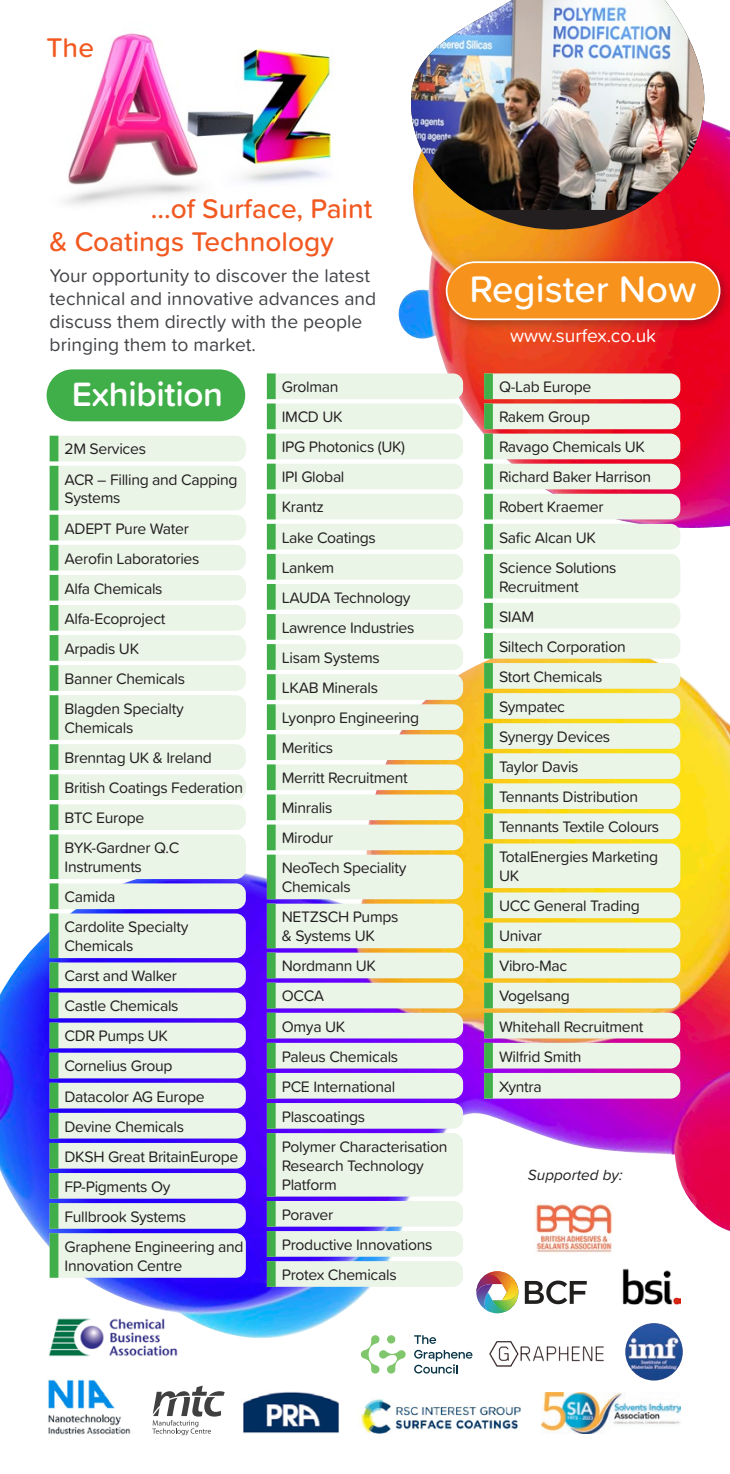
<style>
.page{position:relative;width:730px;height:1474px;background:#fff}
.page>*{position:absolute;margin:0;border:0;box-sizing:border-box;transform-origin:0 0}
.t1{font:500 38.32px "Proxima Soft";color:#fff}
.Industry_Insight_Paper{font:600 35px "Proxima Soft";letter-spacing:-.01em;color:#fff}
.t2{font:500 28px/33.6px "Proxima Soft";color:#f15921}
.t3{font:19.25px/23.1px "Proxima Soft";color:#414346}
.Intro{font:19.25px "Proxima Soft";color:#fff}
.Cutting_Edge_Paper{font:15.75px/18.9px "Proxima Soft";letter-spacing:-.02em;color:#231f20}
.t4{font:italic 15.4px "Proxima Soft";color:#231f20}
</style>
<div class="page">
<img style="left:0;top:91px;width:729px;height:1250px">
<div style="left:47px;top:369px;width:198px;height:52px;background:#40ae49;border-radius:26px"></div>
<svg style="left:409px;top:210px;width:295px;height:19px;background:#a54e25"></svg>
<img style="left:409px;top:0;width:295px;height:210px">
<svg style="left:50px;top:436px;width:196px;height:841px;background:#d9e3e4"></svg>
<div style="left:50px;top:1233px;width:8px;height:44px;background:#40ae49"></div>
<svg style="left:267px;top:373px;width:196px;height:913px;background:#dee6de"></svg>
<div style="left:267px;top:1261px;width:8px;height:25px;background:#40ae49"></div>
<svg style="left:484px;top:373px;width:196px;height:725px;background:#e1e5cb"></svg>
<div style="left:484px;top:1072px;width:8px;height:26px;background:#40ae49"></div>
<img style="left:27px;top:33px;width:382px;height:202px">
<svg style="left:476px;top:1271px;width:42px;height:42px"></svg>
<svg style="left:524px;top:1280px;width:62px;height:24px"></svg>
<img style="left:534px;top:1201px;width:79px;height:53px">
<img style="left:625px;top:1322px;width:57px;height:58px;border-radius:29px">
<img style="left:622px;top:1268px;width:57px;height:36px">
<img style="left:48px;top:1316px;width:131px;height:41px">
<img style="left:487px;top:1337px;width:124px;height:30px">
<img style="left:541px;top:1392px;width:139px;height:41px">
<img style="left:48px;top:1379px;width:83px;height:56px">
<img style="left:359px;top:1399px;width:163px;height:35px">
<svg style="left:152px;top:1385px;width:72px;height:50px"></svg>
<img style="left:243px;top:1391px;width:96px;height:43px">
<svg style="left:361px;top:1335px;width:44px;height:38px"></svg>
<svg style="left:414px;top:1335px;width:22px;height:8px"></svg>
<svg style="left:414px;top:1349px;width:58px;height:24px"></svg>
<div style="left:440px;top:255px;width:289px;height:78px;background:#231f20;opacity:.35"></div>
<div style="left:446px;top:262px;width:273px;height:57px;background:#f7931d;border-radius:29px"></div>
<div style="left:445px;top:261px;width:275px;height:59px;border:2px solid #fff;border-radius:29px"></div>
<p class="t2" style="left:47px;top:30px;width:49px">The</p>
<p class="t2" style="left:50px;top:190px;width:324px;text-indent:101px">...of Surface, Paint &amp; Coatings Technology</p>
<p class="t3" style="left:50px;top:263px;width:328px">Your opportunity to discover the latest technical and innovative advances and discuss them directly with the people bringing them to market.</p>
<p class="Industry_Insight_Paper" style="left:72px;top:367px;width:152px">Exhibition</p>
<p class="Cutting_Edge_Paper" style="left:64px;top:439px;width:83px">2M Services</p>
<p class="Cutting_Edge_Paper" style="left:64px;top:469px;width:174px">ACR – Filling and Capping<br>Systems</p>
<p class="Cutting_Edge_Paper" style="left:64px;top:518px;width:126px">ADEPT Pure Water</p>
<p class="Cutting_Edge_Paper" style="left:64px;top:548px;width:136px">Aerofin Laboratories</p>
<p class="Cutting_Edge_Paper" style="left:64px;top:578px;width:99px">Alfa Chemicals</p>
<p class="Cutting_Edge_Paper" style="left:64px;top:608px;width:102px">Alfa-Ecoproject</p>
<p class="Cutting_Edge_Paper" style="left:64px;top:638px;width:76px">Arpadis UK</p>
<p class="Cutting_Edge_Paper" style="left:64px;top:668px;width:122px">Banner Chemicals</p>
<p class="Cutting_Edge_Paper" style="left:64px;top:698px;width:121px">Blagden Specialty<br>Chemicals</p>
<p class="Cutting_Edge_Paper" style="left:64px;top:747px;width:149px">Brenntag UK &amp; Ireland</p>
<p class="Cutting_Edge_Paper" style="left:64px;top:777px;width:180px">British Coatings Federation</p>
<p class="Cutting_Edge_Paper" style="left:64px;top:807px;width:81px">BTC Europe</p>
<p class="Cutting_Edge_Paper" style="left:64px;top:837px;width:116px">BYK-Gardner Q.C<br>Instruments</p>
<p class="Cutting_Edge_Paper" style="left:64px;top:886px;width:52px">Camida</p>
<p class="Cutting_Edge_Paper" style="left:64px;top:916px;width:125px">Cardolite Specialty<br>Chemicals</p>
<p class="Cutting_Edge_Paper" style="left:64px;top:965px;width:114px">Carst and Walker</p>
<p class="Cutting_Edge_Paper" style="left:64px;top:995px;width:115px">Castle Chemicals</p>
<p class="Cutting_Edge_Paper" style="left:64px;top:1025px;width:105px">CDR Pumps UK</p>
<p class="Cutting_Edge_Paper" style="left:64px;top:1055px;width:110px">Cornelius Group</p>
<p class="Cutting_Edge_Paper" style="left:64px;top:1086px;width:142px">Datacolor AG Europe</p>
<p class="Cutting_Edge_Paper" style="left:64px;top:1116px;width:121px">Devine Chemicals</p>
<p class="Cutting_Edge_Paper" style="left:64px;top:1146px;width:175px">DKSH Great BritainEurope</p>
<p class="Cutting_Edge_Paper" style="left:64px;top:1176px;width:107px">FP-Pigments Oy</p>
<p class="Cutting_Edge_Paper" style="left:64px;top:1206px;width:123px">Fullbrook Systems</p>
<p class="Cutting_Edge_Paper" style="left:64px;top:1236px;width:180px">Graphene Engineering and<br>Innovation Centre</p>
<p class="Cutting_Edge_Paper" style="left:281px;top:377px;width:58px">Grolman</p>
<p class="Cutting_Edge_Paper" style="left:281px;top:407px;width:62px">IMCD UK</p>
<p class="Cutting_Edge_Paper" style="left:281px;top:437px;width:125px">IPG Photonics (UK)</p>
<p class="Cutting_Edge_Paper" style="left:281px;top:467px;width:64px">IPI Global</p>
<p class="Cutting_Edge_Paper" style="left:281px;top:497px;width:44px">Krantz</p>
<p class="Cutting_Edge_Paper" style="left:281px;top:527px;width:95px">Lake Coatings</p>
<p class="Cutting_Edge_Paper" style="left:281px;top:557px;width:54px">Lankem</p>
<p class="Cutting_Edge_Paper" style="left:281px;top:587px;width:130px">LAUDA Technology</p>
<p class="Cutting_Edge_Paper" style="left:281px;top:617px;width:134px">Lawrence Industries</p>
<p class="Cutting_Edge_Paper" style="left:281px;top:647px;width:99px">Lisam Systems</p>
<p class="Cutting_Edge_Paper" style="left:281px;top:677px;width:98px">LKAB Minerals</p>
<p class="Cutting_Edge_Paper" style="left:281px;top:707px;width:139px">Lyonpro Engineering</p>
<p class="Cutting_Edge_Paper" style="left:281px;top:737px;width:53px">Meritics</p>
<p class="Cutting_Edge_Paper" style="left:281px;top:767px;width:127px">Merritt Recruitment</p>
<p class="Cutting_Edge_Paper" style="left:281px;top:797px;width:52px">Minralis</p>
<p class="Cutting_Edge_Paper" style="left:281px;top:827px;width:53px">Mirodur</p>
<p class="Cutting_Edge_Paper" style="left:281px;top:858px;width:126px">NeoTech Speciality<br>Chemicals</p>
<p class="Cutting_Edge_Paper" style="left:281px;top:906px;width:118px">NETZSCH Pumps &amp; Systems UK</p>
<p class="Cutting_Edge_Paper" style="left:281px;top:955px;width:96px">Nordmann UK</p>
<p class="Cutting_Edge_Paper" style="left:281px;top:985px;width:44px">OCCA</p>
<p class="Cutting_Edge_Paper" style="left:281px;top:1016px;width:65px">Omya UK</p>
<p class="Cutting_Edge_Paper" style="left:281px;top:1046px;width:118px">Paleus Chemicals</p>
<p class="Cutting_Edge_Paper" style="left:281px;top:1076px;width:115px">PCE International</p>
<p class="Cutting_Edge_Paper" style="left:281px;top:1106px;width:85px">Plascoatings</p>
<p class="Cutting_Edge_Paper" style="left:281px;top:1136px;width:167px">Polymer Characterisation<br>Research Technology<br>Platform</p>
<p class="Cutting_Edge_Paper" style="left:281px;top:1204px;width:53px">Poraver</p>
<p class="Cutting_Edge_Paper" style="left:281px;top:1234px;width:152px">Productive Innovations</p>
<p class="Cutting_Edge_Paper" style="left:281px;top:1264px;width:116px">Protex Chemicals</p>
<p class="t1" style="left:469px;top:260px;width:228px">Register Now</p>
<p class="Intro" style="left:509px;top:321px;width:147px">www.surfex.co.uk</p>
<p class="Cutting_Edge_Paper" style="left:498px;top:377px;width:94px">Q-Lab Europe</p>
<p class="Cutting_Edge_Paper" style="left:498px;top:407px;width:92px">Rakem Group</p>
<p class="Cutting_Edge_Paper" style="left:498px;top:437px;width:147px">Ravago Chemicals UK</p>
<p class="Cutting_Edge_Paper" style="left:498px;top:467px;width:154px">Richard Baker Harrison</p>
<p class="Cutting_Edge_Paper" style="left:498px;top:497px;width:106px">Robert Kraemer</p>
<p class="Cutting_Edge_Paper" style="left:498px;top:527px;width:98px">Safic Alcan UK</p>
<p class="Cutting_Edge_Paper" style="left:498px;top:557px;width:119px">Science Solutions<br>Recruitment</p>
<p class="Cutting_Edge_Paper" style="left:498px;top:606px;width:37px">SIAM</p>
<p class="Cutting_Edge_Paper" style="left:498px;top:636px;width:128px">Siltech Corporation</p>
<p class="Cutting_Edge_Paper" style="left:498px;top:666px;width:105px">Stort Chemicals</p>
<p class="Cutting_Edge_Paper" style="left:498px;top:696px;width:68px">Sympatec</p>
<p class="Cutting_Edge_Paper" style="left:498px;top:726px;width:113px">Synergy Devices</p>
<p class="Cutting_Edge_Paper" style="left:498px;top:756px;width:81px">Taylor Davis</p>
<p class="Cutting_Edge_Paper" style="left:498px;top:786px;width:140px">Tennants Distribution</p>
<p class="Cutting_Edge_Paper" style="left:498px;top:816px;width:162px">Tennants Textile Colours</p>
<p class="Cutting_Edge_Paper" style="left:498px;top:846px;width:160px">TotalEnergies Marketing<br>UK</p>
<p class="Cutting_Edge_Paper" style="left:498px;top:895px;width:142px">UCC General Trading</p>
<p class="Cutting_Edge_Paper" style="left:498px;top:925px;width:44px">Univar</p>
<p class="Cutting_Edge_Paper" style="left:498px;top:955px;width:70px">Vibro-Mac</p>
<p class="Cutting_Edge_Paper" style="left:498px;top:985px;width:72px">Vogelsang</p>
<p class="Cutting_Edge_Paper" style="left:498px;top:1016px;width:146px">Whitehall Recruitment</p>
<p class="Cutting_Edge_Paper" style="left:498px;top:1046px;width:84px">Wilfrid Smith</p>
<p class="Cutting_Edge_Paper" style="left:498px;top:1076px;width:44px">Xyntra</p>
<p class="t4" style="left:527px;top:1163px;width:96px">Supported by:</p>
</div>
